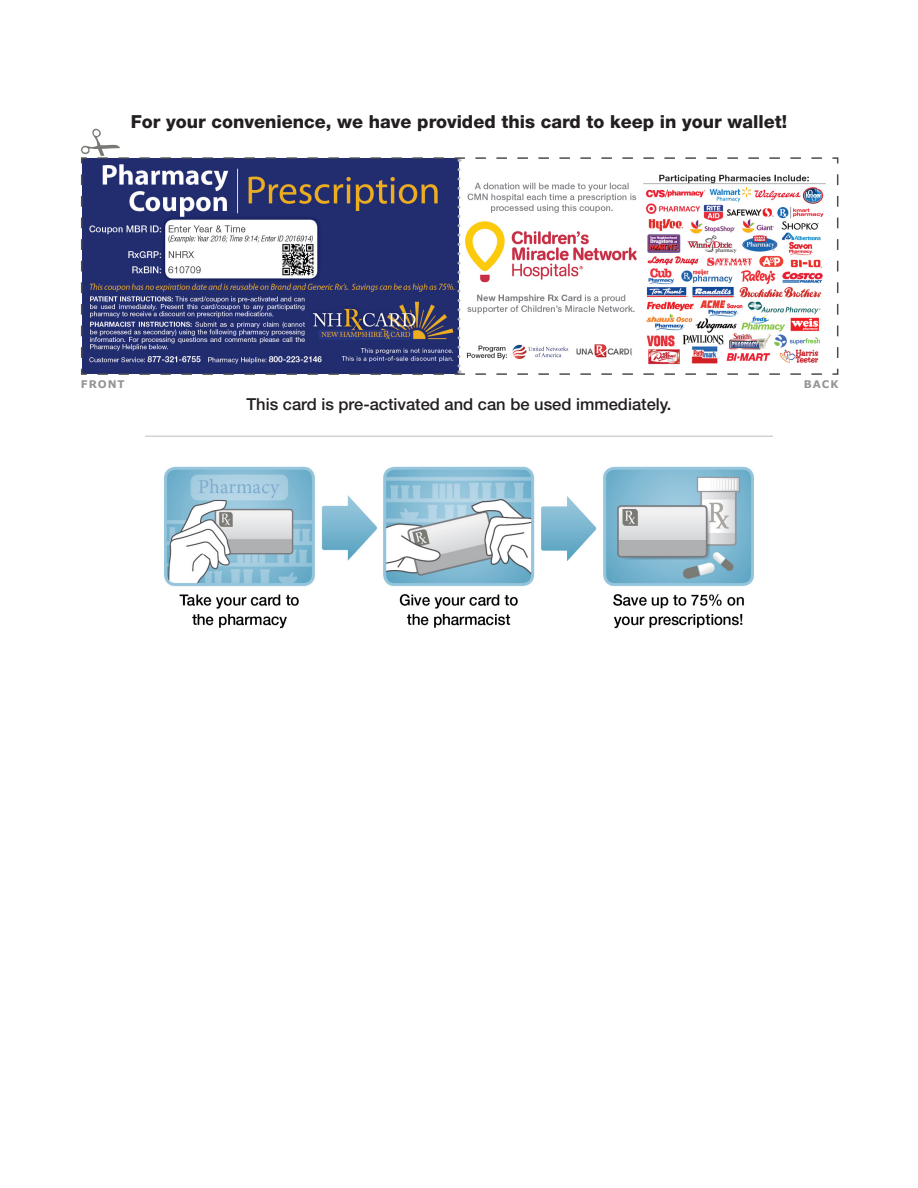
<style>
.page{position:relative;width:918px;height:1188px;background:#fff}
.page>*{position:absolute;margin:0;border:0;box-sizing:border-box;transform-origin:0 0}
.t1{font:800 18px "Helvetica Neue LT Std";color:#231f20}
.t2{font:500 16.5px "Helvetica Neue LT Std";color:#231f20}
.t3{font:700 10.5px "Verdana";letter-spacing:.09em;color:#939598}
</style>
<div class="page">
<svg style="left:81px;top:128px;width:39px;height:28px"></svg>
<svg style="left:80px;top:157px;width:759px;height:218px"></svg>
<hr style="left:145px;top:436px;width:628px;height:1px;background:#d1d2d4">
<img style="left:164px;top:466px;width:590px;height:163px">
<p class="t1" style="left:131px;top:111px;width:658px">For your convenience, we have provided this card to keep in your wallet!</p>
<p class="t3" style="left:81px;top:377px;width:45px">FRONT</p>
<p class="t3" style="left:804px;top:377px;width:36px">BACK</p>
<p class="t2" style="left:247px;top:394px;width:426px">This card is pre-activated and can be used immediately.</p>
</div>
